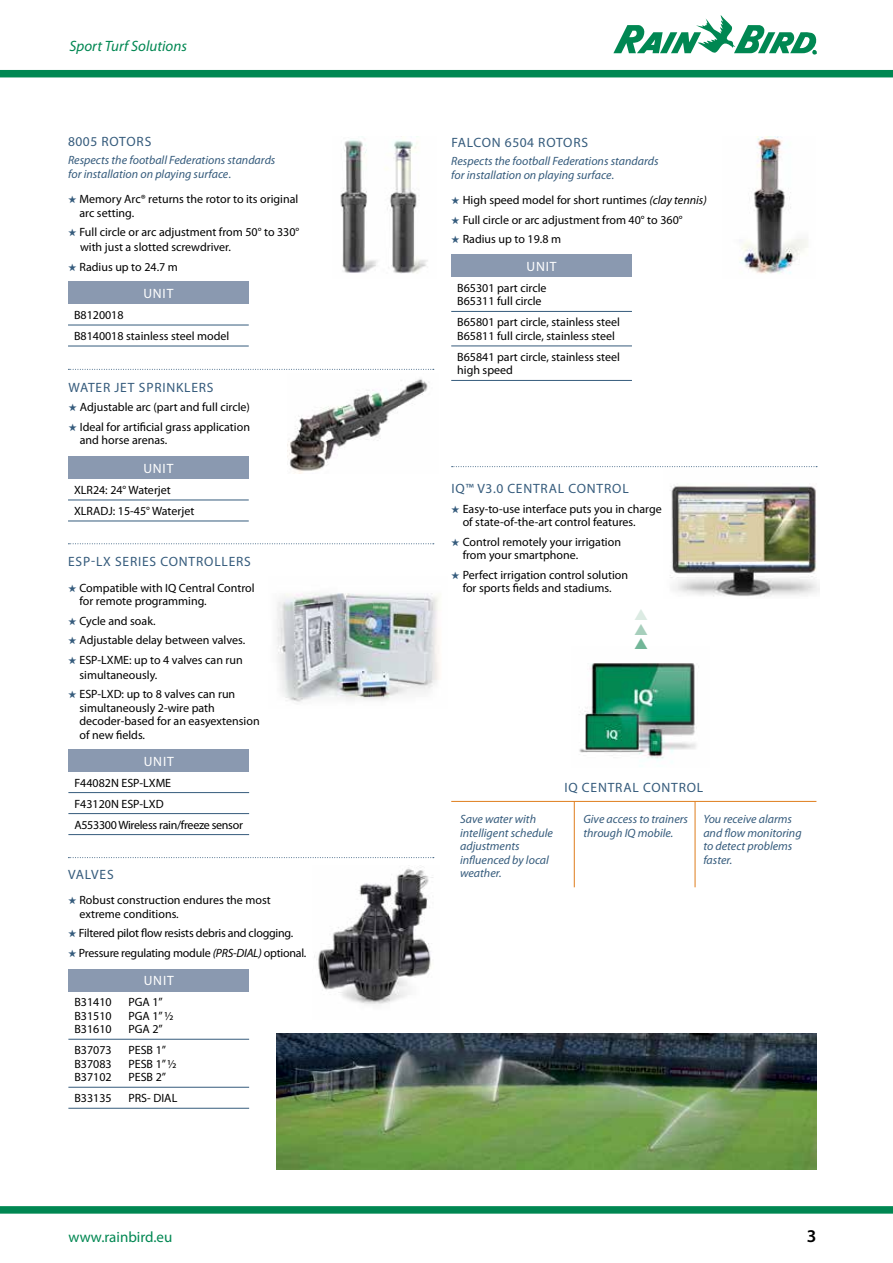
<style>
.page{position:relative;width:893px;height:1263px;background:#fff}
.page>*{position:absolute;margin:0;border:0;box-sizing:border-box;transform-origin:0 0}
.t1{font:600 18px "Myriad Pro";color:#000}
.t2{font:italic 15px "Myriad Pro";color:#008752}
.t3{font:15px "Myriad Pro";color:#008752}
.t4{font:13.5px "Myriad Pro";letter-spacing:.06em;color:#355b7c}
.t5{font:13.5px "Myriad Pro";letter-spacing:.04em;color:#355b7c}
.t6{font:13.5px "Myriad Pro";letter-spacing:.06em;color:#fff}
.t7{font:12px/13.5px "Myriad Pro";color:#000}
.t8{font:italic 12px/13.5px "Myriad Pro";color:#355b7c}
.t9{font:12px "Myriad Pro";letter-spacing:-.02em;color:#000}
.t10{font:12px/21px "Myriad Pro";letter-spacing:-.025em;color:#000}
.s1{font-style:normal}
.s2{color:#355b7c}
.s3{font-style:italic}
</style>
<div class="page">
<div style="left:0;top:70px;width:893px;height:7px;background:#008752"></div>
<div style="left:0;top:1206px;width:893px;height:7px;background:#008752"></div>
<svg style="left:613px;top:15px;width:203px;height:39px"></svg>
<img style="left:276px;top:1033px;width:540px;height:136px">
<img style="left:665px;top:467px;width:154px;height:130px">
<img style="left:277px;top:593px;width:162px;height:109px">
<img style="left:314px;top:868px;width:119px;height:136px">
<div style="left:451px;top:255px;width:181px;height:22px;background:#8a99b0"></div>
<hr style="left:451px;top:311px;width:181px;height:1px;background:#355b7c">
<hr style="left:451px;top:346px;width:181px;height:1px;background:#355b7c">
<hr style="left:451px;top:380px;width:181px;height:1px;background:#355b7c">
<hr style="left:451px;top:801px;width:365px;height:1px;background:#df7d1c">
<hr style="left:574px;top:801px;width:1px;height:86px;background:#df7d1c">
<hr style="left:695px;top:801px;width:1px;height:86px;background:#df7d1c">
<img style="left:579px;top:663px;width:118px;height:98px">
<div style="left:68px;top:282px;width:181px;height:22px;background:#8a99b0"></div>
<hr style="left:68px;top:325px;width:181px;height:1px;background:#355b7c">
<hr style="left:68px;top:346px;width:181px;height:1px;background:#355b7c">
<img style="left:340px;top:136px;width:88px;height:138px">
<img style="left:740px;top:136px;width:68px;height:138px">
<svg style="left:68px;top:369px;width:366px;height:1px"></svg>
<div style="left:68px;top:749px;width:181px;height:22px;background:#8a99b0"></div>
<hr style="left:68px;top:792px;width:181px;height:1px;background:#355b7c">
<hr style="left:68px;top:813px;width:181px;height:1px;background:#355b7c">
<hr style="left:68px;top:834px;width:181px;height:1px;background:#355b7c">
<svg style="left:68px;top:543px;width:366px;height:1px"></svg>
<svg style="left:68px;top:857px;width:366px;height:1px"></svg>
<div style="left:68px;top:969px;width:181px;height:22px;background:#8a99b0"></div>
<hr style="left:68px;top:1039px;width:181px;height:1px;background:#355b7c">
<hr style="left:68px;top:1087px;width:181px;height:1px;background:#355b7c">
<hr style="left:68px;top:1108px;width:181px;height:1px;background:#355b7c">
<svg style="left:452px;top:466px;width:365px;height:1px"></svg>
<img style="left:288px;top:379px;width:140px;height:95px">
<div style="left:68px;top:457px;width:181px;height:22px;background:#8a99b0"></div>
<hr style="left:68px;top:500px;width:181px;height:1px;background:#355b7c">
<hr style="left:68px;top:521px;width:181px;height:1px;background:#355b7c">
<p class="t2" style="left:70px;top:37px;width:119px">Sport Turf Solutions</p>
<p class="t5" style="left:68px;top:133px;width:85px">8005 ROTORS</p>
<p class="t8" style="left:68px;top:153px;width:209px">Respects the football Federations standards for installation on playing surface<span class="s1">.</span></p>
<p class="t7" style="left:79px;top:192px;width:220px;text-indent:-11px"><span class="s2">★</span> Memory Arc® returns the rotor to its original arc setting.</p>
<p class="t7" style="left:80px;top:224px;width:221px;line-height:15px;text-indent:-12px"><span class="s2">★</span> Full circle or arc adjustment from 50° to 330° with just a slotted screwdriver.</p>
<p class="t7" style="left:68px;top:260px;width:111px"><span class="s2">★</span> Radius up to 24.7 m</p>
<p class="t6" style="left:143px;top:285px;width:31px">UNIT</p>
<p class="t7" style="left:74px;top:304px;width:157px;line-height:21px">B8120018<br>B8140018 stainless steel model</p>
<p class="t4" style="left:69px;top:379px;width:147px">WATER JET SPRINKLERS</p>
<p class="t7" style="left:68px;top:400px;width:183px"><span class="s2">★</span> Adjustable arc (part and full circle)</p>
<p class="t7" style="left:80px;top:420px;width:172px;text-indent:-11px"><span class="s2">★</span> Ideal for artificial grass application and horse arenas.</p>
<p class="t6" style="left:143px;top:460px;width:31px">UNIT</p>
<p class="t7" style="left:74px;top:479px;width:122px;line-height:21px">XLR24: 24° Waterjet<br>XLRADJ: 15-45° Waterjet</p>
<p class="t4" style="left:68px;top:553px;width:184px">ESP-LX SERIES CONTROLLERS</p>
<p class="t7" style="left:79px;top:581px;width:177px;text-indent:-11px"><span class="s2">★</span> Compatible with IQ Central Control for remote programming.</p>
<p class="t7" style="left:68px;top:614px;width:89px"><span class="s2">★</span> Cycle and soak.</p>
<p class="t7" style="left:68px;top:633px;width:179px"><span class="s2">★</span> Adjustable delay between valves.</p>
<p class="t7" style="left:79px;top:652px;width:165px;line-height:15px;text-indent:-11px"><span class="s2">★</span> ESP-LXME: up to 4 valves can run simultaneously.</p>
<p class="t7" style="left:79px;top:687px;width:182px;text-indent:-11px"><span class="s2">★</span> ESP-LXD: up to 8 valves can run simultaneously 2-wire path decoder-based for an easyextension of new fields.</p>
<p class="t6" style="left:144px;top:753px;width:31px">UNIT</p>
<p class="t10" style="left:74px;top:772px;width:170px">F44082N ESP-LXME<br>F43120N ESP-LXD<br>A553300 Wireless rain/freeze sensor</p>
<p class="t4" style="left:68px;top:866px;width:47px">VALVES</p>
<p class="t7" style="left:79px;top:893px;width:193px;text-indent:-11px"><span class="s2">★</span> Robust construction endures the most extreme conditions.</p>
<p class="t9" style="left:68px;top:926px;width:227px"><span class="s2">★</span> Filtered pilot flow resists debris and clogging.</p>
<p class="t9" style="left:68px;top:945px;width:240px"><span class="s2">★</span> Pressure regulating module <span class="s3">(PRS-DIAL)</span> optional.</p>
<p class="t6" style="left:144px;top:972px;width:31px">UNIT</p>
<p class="t7" style="left:74px;top:995px;width:39px">B31410</p>
<p class="t7" style="left:128px;top:995px;width:36px">PGA 1”</p>
<p class="t7" style="left:74px;top:1009px;width:39px">B31510</p>
<p class="t7" style="left:128px;top:1009px;width:47px">PGA 1” ½</p>
<p class="t7" style="left:74px;top:1022px;width:39px">B31610</p>
<p class="t7" style="left:128px;top:1022px;width:36px">PGA 2”</p>
<p class="t7" style="left:74px;top:1043px;width:39px">B37073</p>
<p class="t7" style="left:128px;top:1043px;width:39px">PESB 1”</p>
<p class="t7" style="left:74px;top:1057px;width:39px">B37083</p>
<p class="t7" style="left:128px;top:1057px;width:50px">PESB 1” ½</p>
<p class="t7" style="left:74px;top:1070px;width:39px">B37102</p>
<p class="t7" style="left:128px;top:1070px;width:39px">PESB 2”</p>
<p class="t7" style="left:74px;top:1091px;width:39px">B33135</p>
<p class="t7" style="left:128px;top:1091px;width:50px">PRS- DIAL</p>
<p class="t3" style="left:68px;top:1228px;width:105px">www.rainbird.eu</p>
<p class="t5" style="left:451px;top:134px;width:138px">FALCON 6504 ROTORS</p>
<p class="t8" style="left:451px;top:154px;width:209px">Respects the football Federations standards for installation on playing surface<span class="s1">.</span></p>
<p class="t7" style="left:451px;top:193px;width:257px"><span class="s2">★</span> High speed model for short runtimes <span class="s3">(clay tennis)</span></p>
<p class="t7" style="left:451px;top:213px;width:233px"><span class="s2">★</span> Full circle or arc adjustment from 40° to 360°</p>
<p class="t7" style="left:451px;top:232px;width:111px"><span class="s2">★</span> Radius up to 19.8 m</p>
<p class="t6" style="left:527px;top:258px;width:31px">UNIT</p>
<p class="t7" style="left:457px;top:281px;width:91px">B65301 part circle<br>B65311 full circle</p>
<p class="t7" style="left:457px;top:315px;width:164px">B65801 part circle, stainless steel<br>B65811 full circle, stainless steel</p>
<p class="t7" style="left:457px;top:350px;width:164px">B65841 part circle, stainless steel high speed</p>
<p class="t4" style="left:451px;top:480px;width:179px">IQ™ V3.0 CENTRAL CONTROL</p>
<p class="t7" style="left:463px;top:502px;width:201px;text-indent:-11px"><span class="s2">★</span> Easy-to-use interface puts you in charge of state-of-the-art control features.</p>
<p class="t7" style="left:463px;top:535px;width:160px;text-indent:-11px"><span class="s2">★</span> Control remotely your irrigation from your smartphone.</p>
<p class="t7" style="left:451px;top:568px;width:178px;text-align:center"><span class="s2">★</span> Perfect irrigation control solution for sports fields and stadiums.</p>
<p class="t4" style="left:564px;top:779px;width:140px">IQ CENTRAL CONTROL</p>
<p class="t8" style="left:460px;top:812px;width:94px">Save water with intelligent schedule adjustments influenced by local weather.</p>
<p class="t8" style="left:583px;top:812px;width:106px">Give access to trainers through IQ mobile.</p>
<p class="t8" style="left:703px;top:812px;width:100px">You receive alarms and flow monitoring to detect problems faster.</p>
<h1 class="t1" style="left:807px;top:1224px;width:11px">3</h1>
</div>
